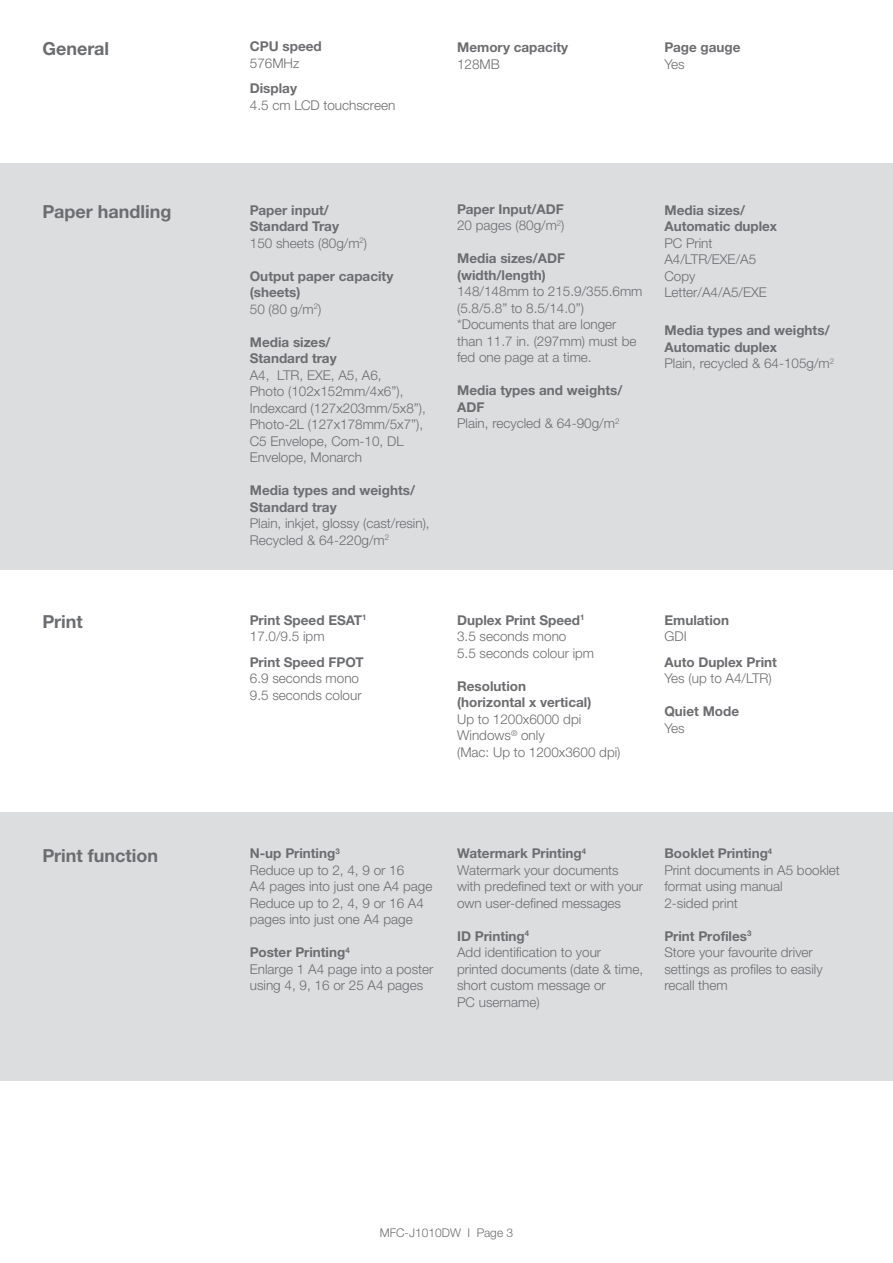
<style>
.page{position:relative;width:893px;height:1263px;background:#fff}
.page>*{position:absolute;margin:0;border:0;box-sizing:border-box;transform-origin:0 0}
.t1{font:700 18px "Helvetica Neue LTW1 G";color:#6c6d70}
.t2{font:300 13.5px/16.5px "Helvetica Neue LTW1 G";color:#6c6d70}
.t3{font:700 13.5px/16.5px "Helvetica Neue LTW1 G";color:#6c6d70}
.t4{font:300 12px "Helvetica Neue LTW1 G";color:#6c6d70}
</style>
<div class="page">
<div style="left:0;top:163px;width:893px;height:407px;background:#dcdddf"></div>
<div style="left:0;top:812px;width:893px;height:268px;background:#dcdddf"></div>
<p class="t1" style="left:43px;top:38px;width:68px">General</p>
<p class="t3" style="left:250px;top:38px;width:74px">CPU speed</p>
<p class="t2" style="left:250px;top:54px;width:51px">576MHz</p>
<p class="t3" style="left:250px;top:80px;width:49px">Display</p>
<p class="t2" style="left:250px;top:96px;width:147px">4.5 cm LCD touchscreen</p>
<p class="t3" style="left:457px;top:39px;width:113px">Memory capacity</p>
<p class="t2" style="left:457px;top:56px;width:44px">128MB</p>
<p class="t3" style="left:664px;top:39px;width:78px">Page gauge</p>
<p class="t2" style="left:664px;top:56px;width:22px">Yes</p>
<p class="t1" style="left:43px;top:200px;width:130px">Paper handling</p>
<p class="t3" style="left:250px;top:202px;width:80px">Paper input/</p>
<p class="t3" style="left:250px;top:218px;width:91px">Standard Tray</p>
<p class="t2" style="left:250px;top:235px;width:119px">150 sheets (80g/m<sup>2</sup>)</p>
<p class="t3" style="left:250px;top:268px;width:145px">Output paper capacity (sheets)</p>
<p class="t2" style="left:250px;top:301px;width:73px">50 (80 g/m<sup>2</sup>)</p>
<p class="t3" style="left:250px;top:334px;width:82px">Media sizes/</p>
<p class="t3" style="left:250px;top:350px;width:88px">Standard tray</p>
<p class="t2" style="left:250px;top:367px;width:133px">A4, LTR, EXE, A5, A6,</p>
<p class="t2" style="left:250px;top:383px;width:178px">Photo (102x152mm/4x6”),<br>Indexcard (127x203mm/5x8”),<br>Photo-2L (127x178mm/5x7”),<br>C5 Envelope, Com-10, DL<br>Envelope, Monarch</p>
<p class="t3" style="left:250px;top:482px;width:167px">Media types and weights/<br>Standard tray</p>
<p class="t2" style="left:250px;top:515px;width:181px">Plain, inkjet, glossy (cast/resin),<br>Recycled &amp; 64-220g/m<sup>2</sup></p>
<p class="t1" style="left:43px;top:611px;width:42px">Print</p>
<p class="t3" style="left:250px;top:612px;width:118px">Print Speed ESAT<sup>1</sup></p>
<p class="t2" style="left:250px;top:628px;width:76px">17.0/9.5 ipm</p>
<p class="t3" style="left:250px;top:654px;width:115px">Print Speed FPOT</p>
<p class="t2" style="left:250px;top:670px;width:113px">6.9 seconds mono<br>9.5 seconds colour</p>
<p class="t3" style="left:457px;top:201px;width:108px">Paper Input/ADF</p>
<p class="t2" style="left:457px;top:217px;width:109px">20 pages (80g/m<sup>2</sup>)</p>
<p class="t3" style="left:457px;top:250px;width:110px">Media sizes/ADF (width/length)</p>
<p class="t2" style="left:457px;top:283px;width:187px">148/148mm to 215.9/355.6mm</p>
<p class="t2" style="left:457px;top:300px;width:128px">(5.8/5.8” to 8.5/14.0”)</p>
<p class="t2" style="left:457px;top:316px;width:181px">*Documents that are longer than 11.7 in. (297mm) must be fed one page at a time.</p>
<p class="t3" style="left:457px;top:382px;width:167px">Media types and weights/<br>ADF</p>
<p class="t2" style="left:457px;top:415px;width:164px">Plain, recycled &amp; 64-90g/m<sup>2</sup></p>
<p class="t3" style="left:664px;top:202px;width:82px">Media sizes/</p>
<p class="t3" style="left:664px;top:218px;width:114px">Automatic duplex</p>
<p class="t2" style="left:664px;top:235px;width:49px">PC Print</p>
<p class="t2" style="left:664px;top:251px;width:93px">A4/LTR/EXE/A5</p>
<p class="t2" style="left:664px;top:268px;width:33px">Copy</p>
<p class="t2" style="left:664px;top:284px;width:104px">Letter/A4/A5/EXE</p>
<p class="t3" style="left:664px;top:322px;width:167px">Media types and weights/<br>Automatic duplex</p>
<p class="t2" style="left:664px;top:355px;width:171px">Plain, recycled &amp; 64-105g/m<sup>2</sup></p>
<p class="t3" style="left:457px;top:612px;width:129px">Duplex Print Speed<sup>1</sup></p>
<p class="t2" style="left:457px;top:628px;width:139px">3.5 seconds mono<br>5.5 seconds colour ipm</p>
<p class="t3" style="left:457px;top:678px;width:70px">Resolution</p>
<p class="t3" style="left:457px;top:694px;width:136px">(horizontal x vertical)</p>
<p class="t2" style="left:457px;top:711px;width:126px">Up to 1200x6000 dpi</p>
<p class="t2" style="left:457px;top:727px;width:89px">Windows<sup>®</sup> only</p>
<p class="t2" style="left:457px;top:744px;width:165px">(Mac: Up to 1200x3600 dpi)</p>
<p class="t3" style="left:664px;top:612px;width:66px">Emulation</p>
<p class="t2" style="left:664px;top:628px;width:24px">GDI</p>
<p class="t3" style="left:664px;top:654px;width:114px">Auto Duplex Print</p>
<p class="t2" style="left:664px;top:670px;width:109px">Yes (up to A4/LTR)</p>
<p class="t3" style="left:664px;top:703px;width:76px">Quiet Mode</p>
<p class="t2" style="left:664px;top:720px;width:22px">Yes</p>
<p class="t1" style="left:43px;top:844px;width:117px">Print function</p>
<p class="t3" style="left:250px;top:845px;width:91px">N-up Printing<sup>3</sup></p>
<p class="t2" style="left:250px;top:862px;width:156px">Reduce up to 2, 4, 9 or 16</p>
<p class="t2" style="left:250px;top:878px;width:184px">A4 pages into just one A4 page</p>
<p class="t2" style="left:250px;top:895px;width:176px">Reduce up to 2, 4, 9 or 16 A4 pages into just one A4 page</p>
<p class="t3" style="left:250px;top:944px;width:101px">Poster Printing<sup>4</sup></p>
<p class="t2" style="left:250px;top:961px;width:185px">Enlarge 1 A4 page into a poster</p>
<p class="t2" style="left:250px;top:977px;width:175px">using 4, 9, 16 or 25 A4 pages</p>
<p class="t3" style="left:457px;top:845px;width:130px">Watermark Printing<sup>4</sup></p>
<p class="t2" style="left:457px;top:862px;width:163px">Watermark your documents</p>
<p class="t2" style="left:457px;top:878px;width:188px">with predefined text or with your</p>
<p class="t2" style="left:457px;top:895px;width:165px">own user-defined messages</p>
<p class="t3" style="left:457px;top:928px;width:74px">ID Printing<sup>4</sup></p>
<p class="t2" style="left:457px;top:944px;width:146px">Add identification to your</p>
<p class="t2" style="left:457px;top:961px;width:188px">printed documents (date &amp; time,</p>
<p class="t2" style="left:457px;top:977px;width:150px">short custom message or</p>
<p class="t2" style="left:457px;top:994px;width:84px">PC username)</p>
<p class="t3" style="left:664px;top:845px;width:109px">Booklet Printing<sup>4</sup></p>
<p class="t2" style="left:664px;top:862px;width:177px">Print documents in A5 booklet</p>
<p class="t2" style="left:664px;top:878px;width:120px">format using manual<br>2-sided print</p>
<p class="t3" style="left:664px;top:928px;width:89px">Print Profiles<sup>3</sup></p>
<p class="t2" style="left:664px;top:944px;width:150px">Store your favourite driver</p>
<p class="t2" style="left:664px;top:961px;width:160px">settings as profiles to easily</p>
<p class="t2" style="left:664px;top:977px;width:65px">recall them</p>
<p class="t4" style="left:380px;top:1226px;width:135px">MFC-J1010DW I Page 3</p>
</div>
